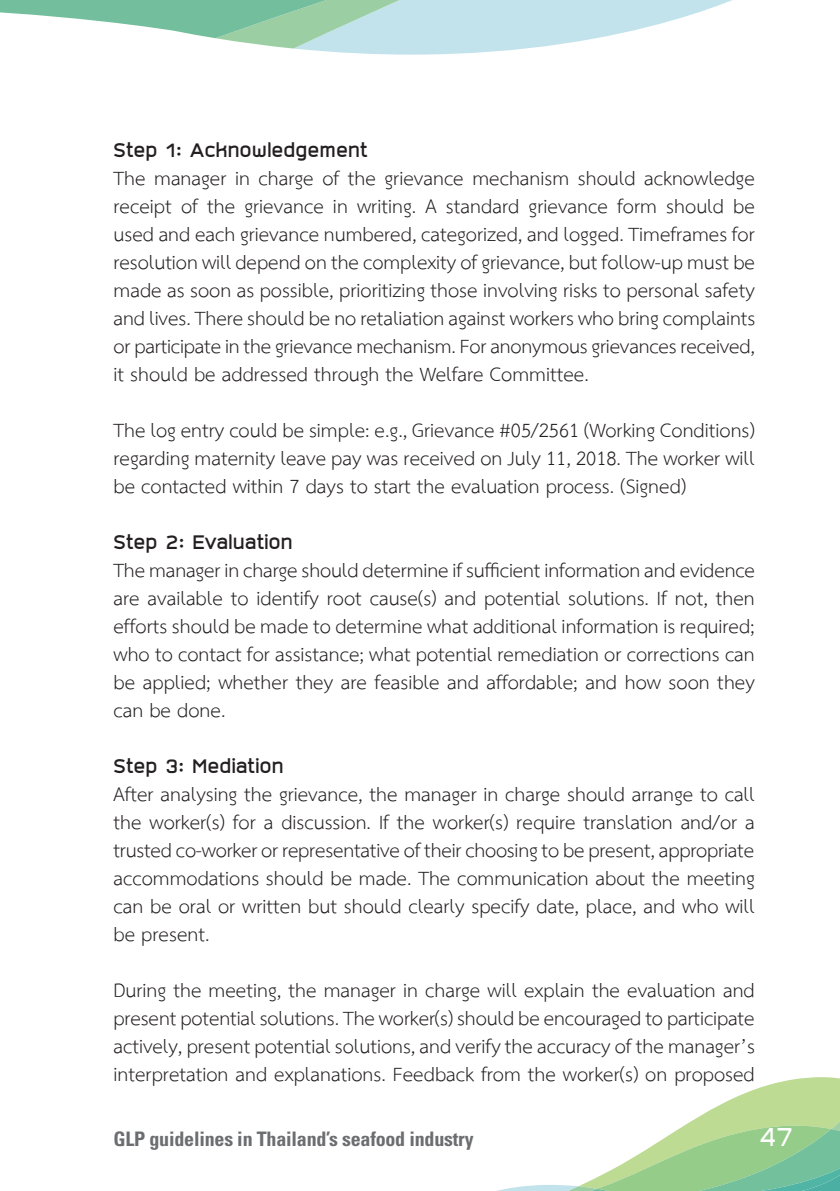
<style>
.page{position:relative;width:840px;height:1191px;background:#fff}
.page>*{position:absolute;margin:0;border:0;box-sizing:border-box;transform-origin:0 0}
.t1{font:32px "Superspace";color:#fff}
.body_text{font:28px/28px "TH Sarabun PSK";color:#231f20;text-align:justify}
.body_text_bold{font:700 24px "Superspace";color:#231f20}
.t2{font:700 condensed 20px "Univers LT Std";letter-spacing:-.01em;color:#6c6d70}
</style>
<div class="page">
<svg style="left:497px;top:1077px;width:342px;height:114px"></svg>
<svg style="left:0;top:0;width:732px;height:55px"></svg>
<p class="body_text_bold" style="left:113px;top:135px;width:255px">Step 1: Acknowledgement</p>
<p class="body_text" style="left:113px;top:165px;width:643px">The manager in charge of the grievance mechanism should acknowledge receipt of the grievance in writing. A standard grievance form should be used and each grievance numbered, categorized, and logged. Timeframes for resolution will depend on the complexity of grievance, but follow-up must be made as soon as possible, prioritizing those involving risks to personal safety and lives. There should be no retaliation against workers who bring complaints or participate in the grievance mechanism. For anonymous grievances received, it should be addressed through the Welfare Committee.</p>
<p class="body_text" style="left:113px;top:417px;width:642px">The log entry could be simple: e.g., Grievance #05/2561 (Working Conditions) regarding maternity leave pay was received on July 11, 2018. The worker will be contacted within 7 days to start the evaluation process. (Signed)</p>
<p class="body_text_bold" style="left:113px;top:527px;width:181px">Step 2: Evaluation</p>
<p class="body_text" style="left:113px;top:557px;width:642px">The manager in charge should determine if sufficient information and evidence are available to identify root cause(s) and potential solutions. If not, then efforts should be made to determine what additional information is required; who to contact for assistance; what potential remediation or corrections can be applied; whether they are feasible and affordable; and how soon they can be done.</p>
<p class="body_text_bold" style="left:113px;top:751px;width:172px">Step 3: Mediation</p>
<p class="body_text" style="left:113px;top:781px;width:642px">After analysing the grievance, the manager in charge should arrange to call the worker(s) for a discussion. If the worker(s) require translation and/or a trusted co-worker or representative of their choosing to be present, appropriate accommodations should be made. The communication about the meeting can be oral or written but should clearly specify date, place, and who will be present.</p>
<p class="body_text" style="left:113px;top:977px;width:642px">During the meeting, the manager in charge will explain the evaluation and present potential solutions. The worker(s) should be encouraged to participate actively, present potential solutions, and verify the accuracy of the manager’s interpretation and explanations. Feedback from the worker(s) on proposed</p>
<p class="t2" style="left:113px;top:1126px;width:361px">GLP guidelines in Thailand’s seafood industry</p>
<p class="t1" style="left:758px;top:1117px;width:35px">47</p>
</div>
